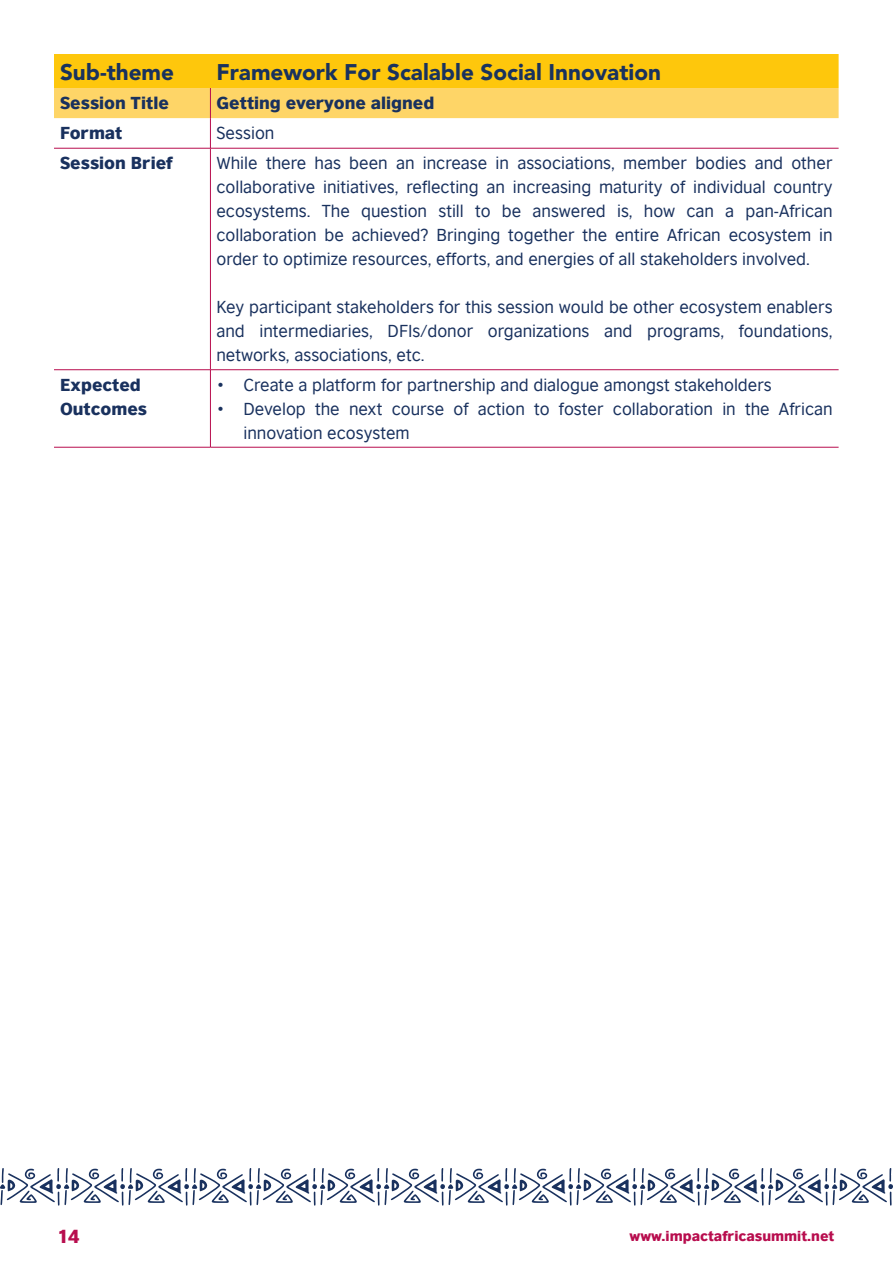
<style>
.page{position:relative;width:893px;height:1263px;background:#fff}
.page>*{position:absolute;margin:0;border:0;box-sizing:border-box;transform-origin:0 0}
.t1{font:65.85px "Rabsypattern";color:#19315e}
.t2{font:900 22.5px "Avenir LT Pro";color:#19325e}
.t3{font:900 18px "British Council Sans";color:#b80d4e}
.t4{font:16.5px/24px "British Council Sans";color:#19315e;text-align:justify}
.t5{font:900 16.5px/24px "British Council Sans";color:#19315e}
.t6{font:900 13.5px "British Council Sans";color:#b80d4e}
</style>
<div class="page">
<svg style="left:54px;top:54px;width:785px;height:64px;background:#fecd36"></svg>
<hr style="left:210px;top:88px;width:1px;height:30px;background:#b80d4e">
<hr style="left:210px;top:118px;width:1px;height:30px;background:#b80d4e">
<hr style="left:210px;top:148px;width:629px;height:1px;background:#b80d4e">
<hr style="left:210px;top:148px;width:1px;height:221px;background:#b80d4e">
<hr style="left:210px;top:369px;width:629px;height:1px;background:#b80d4e">
<hr style="left:210px;top:370px;width:1px;height:77px;background:#b80d4e">
<hr style="left:54px;top:148px;width:156px;height:1px;background:#b80d4e">
<hr style="left:54px;top:369px;width:156px;height:1px;background:#b80d4e">
<hr style="left:54px;top:447px;width:156px;height:1px;background:#b80d4e">
<hr style="left:210px;top:447px;width:629px;height:1px;background:#b80d4e">
<p class="t2" style="left:60px;top:58px;width:116px">Sub-theme</p>
<p class="t2" style="left:216px;top:58px;width:446px">Framework For Scalable Social Innovation</p>
<p class="t5" style="left:60px;top:89px;width:110px">Session Title</p>
<p class="t5" style="left:216px;top:89px;width:219px">Getting everyone aligned</p>
<p class="t5" style="left:60px;top:119px;width:64px">Format</p>
<p class="t4" style="left:216px;top:120px;width:59px">Session</p>
<p class="t5" style="left:60px;top:149px;width:114px">Session Brief</p>
<p class="t4" style="left:216px;top:150px;width:618px">While there has been an increase in associations, member bodies and other collaborative initiatives, reflecting an increasing maturity of individual country ecosystems. The question still to be answered is, how can a pan-African collaboration be achieved? Bringing together the entire African ecosystem in order to optimize resources, efforts, and energies of all stakeholders involved.</p>
<p class="t4" style="left:216px;top:294px;width:618px">Key participant stakeholders for this session would be other ecosystem enablers and intermediaries, DFIs/donor organizations and programs, foundations, networks, associations, etc.</p>
<p class="t5" style="left:60px;top:370px;width:89px">Expected<br>Outcomes</p>
<p class="t4" style="left:216px;top:371px;width:557px">• Create a platform for partnership and dialogue amongst stakeholders</p>
<p class="t4" style="left:243px;top:395px;width:591px;text-indent:-27px">• Develop the next course of action to foster collaboration in the African innovation ecosystem</p>
<h1 class="t1" style="left:-1px;top:1157px;width:898px">yyyyyyyyyyyyyy</h1>
<p class="t3" style="left:57px;top:1219px;width:24px">14</p>
<p class="t6" style="left:629px;top:1223px;width:207px">www.impactafricasummit.net</p>
</div>
